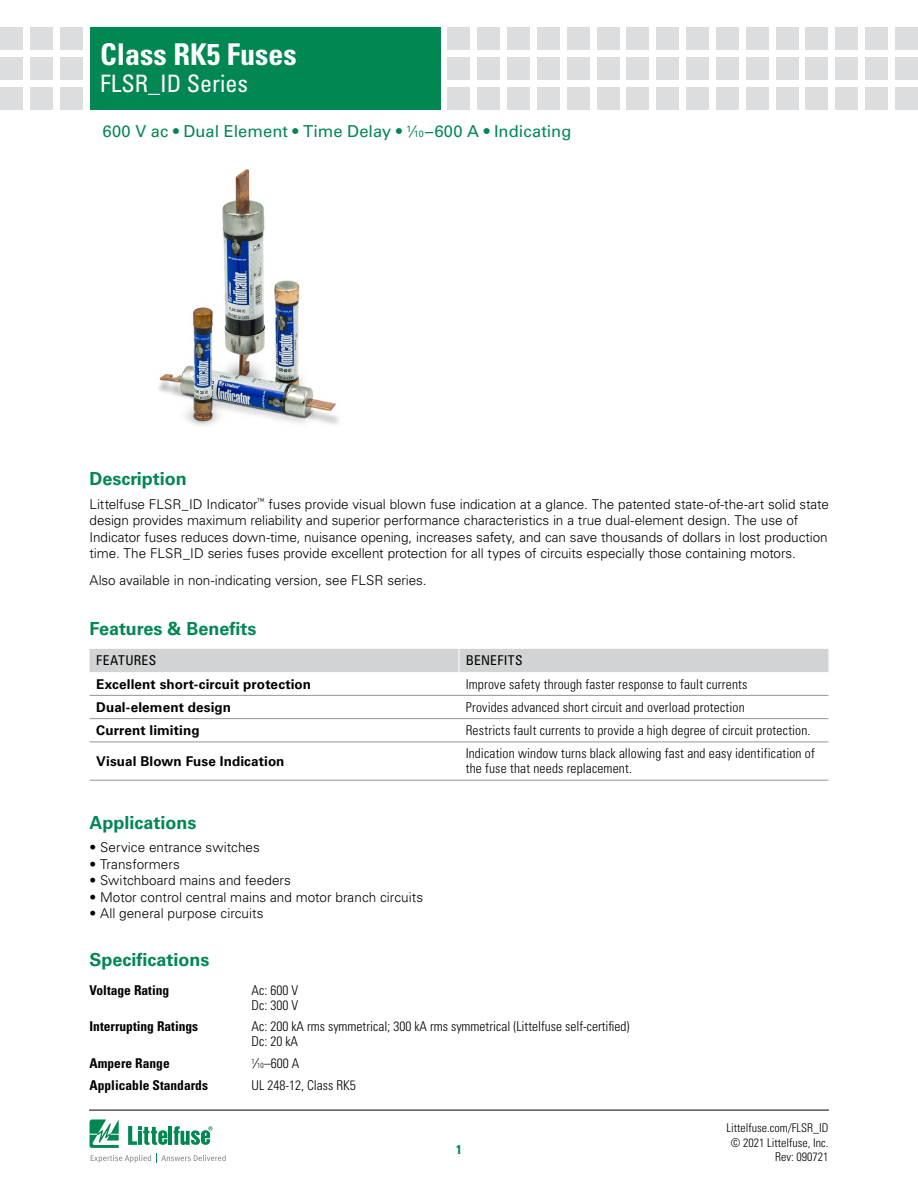
<style>
.page{position:relative;width:918px;height:1188px;background:#fff}
.page>*{position:absolute;margin:0;border:0;box-sizing:border-box;transform-origin:0 0}
.t1{font:700 condensed 30px "Univers LT Std";color:#fff}
.t2{font:condensed 24px "Univers LT Std";color:#fff}
.FACTS_HEAD{font:700 18px "Univers LT Std";color:#008752}
.PRODUCT_SUBHEAD{font:16.5px "Univers LT Std";letter-spacing:.005em;color:#008752}
.Body_1{font:300 13.5px/16.5px "Univers LT Std";letter-spacing:-.005em;color:#000}
.Benefit_column_text{font:300 condensed 13.5px/15px "Univers LT Std";letter-spacing:.01em;color:#000}
.Body_text_bullets{font:300 13.5px "Univers LT Std";letter-spacing:.005em;color:#000}
.Spec_Value_column{font:300 condensed 13.5px "Univers LT Std";color:#000}
.Feature_column_text{font:700 13.5px "Univers LT Std";letter-spacing:.01em;color:#000}
.Spec_Heading_column{font:700 condensed 13.5px "Univers LT Std";color:#000}
.F___B_header_text{font:condensed 13.5px "Univers LT Std";letter-spacing:.025em;color:#000}
.t3{font:700 condensed 12.75px "Univers LT Std";color:#008752}
.t4{font:300 condensed 12px/14.4px "Univers LT Std";color:#000;text-align:right}
.s1{font-size:9.15px}
.s2{font-size:7.35px}
</style>
<div class="page">
<hr style="left:89px;top:1110px;width:740px;height:1px;background:#000">
<div style="left:90px;top:27px;width:351px;height:82px;background:#008752"></div>
<div style="left:60px;top:27px;width:23px;height:23px;background:#dcddde"></div>
<div style="left:60px;top:57px;width:23px;height:23px;background:#dcddde"></div>
<div style="left:60px;top:87px;width:23px;height:22px;background:#dcddde"></div>
<div style="left:30px;top:27px;width:23px;height:23px;background:#dcddde"></div>
<div style="left:30px;top:57px;width:23px;height:23px;background:#dcddde"></div>
<div style="left:30px;top:87px;width:23px;height:22px;background:#dcddde"></div>
<div style="left:0;top:27px;width:23px;height:23px;background:#dcddde"></div>
<div style="left:0;top:57px;width:23px;height:23px;background:#dcddde"></div>
<div style="left:0;top:87px;width:23px;height:22px;background:#dcddde"></div>
<div style="left:448px;top:27px;width:22px;height:23px;background:#dcddde"></div>
<div style="left:448px;top:57px;width:22px;height:23px;background:#dcddde"></div>
<div style="left:448px;top:87px;width:22px;height:22px;background:#dcddde"></div>
<div style="left:477px;top:27px;width:23px;height:23px;background:#dcddde"></div>
<div style="left:477px;top:57px;width:23px;height:23px;background:#dcddde"></div>
<div style="left:477px;top:87px;width:23px;height:22px;background:#dcddde"></div>
<div style="left:507px;top:27px;width:23px;height:23px;background:#dcddde"></div>
<div style="left:507px;top:57px;width:23px;height:23px;background:#dcddde"></div>
<div style="left:507px;top:87px;width:23px;height:22px;background:#dcddde"></div>
<div style="left:537px;top:27px;width:23px;height:23px;background:#dcddde"></div>
<div style="left:537px;top:57px;width:23px;height:23px;background:#dcddde"></div>
<div style="left:537px;top:87px;width:23px;height:22px;background:#dcddde"></div>
<div style="left:567px;top:27px;width:23px;height:23px;background:#dcddde"></div>
<div style="left:567px;top:57px;width:23px;height:23px;background:#dcddde"></div>
<div style="left:567px;top:87px;width:23px;height:22px;background:#dcddde"></div>
<div style="left:597px;top:27px;width:23px;height:23px;background:#dcddde"></div>
<div style="left:597px;top:57px;width:23px;height:23px;background:#dcddde"></div>
<div style="left:597px;top:87px;width:23px;height:22px;background:#dcddde"></div>
<div style="left:627px;top:27px;width:22px;height:23px;background:#dcddde"></div>
<div style="left:627px;top:57px;width:22px;height:23px;background:#dcddde"></div>
<div style="left:627px;top:87px;width:22px;height:22px;background:#dcddde"></div>
<div style="left:656px;top:27px;width:23px;height:23px;background:#dcddde"></div>
<div style="left:656px;top:57px;width:23px;height:23px;background:#dcddde"></div>
<div style="left:656px;top:87px;width:23px;height:22px;background:#dcddde"></div>
<div style="left:686px;top:27px;width:23px;height:23px;background:#dcddde"></div>
<div style="left:686px;top:57px;width:23px;height:23px;background:#dcddde"></div>
<div style="left:686px;top:87px;width:23px;height:22px;background:#dcddde"></div>
<div style="left:716px;top:27px;width:23px;height:23px;background:#dcddde"></div>
<div style="left:716px;top:57px;width:23px;height:23px;background:#dcddde"></div>
<div style="left:716px;top:87px;width:23px;height:22px;background:#dcddde"></div>
<div style="left:746px;top:27px;width:23px;height:23px;background:#dcddde"></div>
<div style="left:746px;top:57px;width:23px;height:23px;background:#dcddde"></div>
<div style="left:746px;top:87px;width:23px;height:22px;background:#dcddde"></div>
<div style="left:805px;top:27px;width:23px;height:23px;background:#dcddde"></div>
<div style="left:805px;top:57px;width:23px;height:23px;background:#dcddde"></div>
<div style="left:805px;top:87px;width:23px;height:22px;background:#dcddde"></div>
<div style="left:776px;top:27px;width:22px;height:23px;background:#dcddde"></div>
<div style="left:776px;top:57px;width:22px;height:23px;background:#dcddde"></div>
<div style="left:776px;top:87px;width:22px;height:22px;background:#dcddde"></div>
<div style="left:835px;top:27px;width:23px;height:23px;background:#dcddde"></div>
<div style="left:835px;top:57px;width:23px;height:23px;background:#dcddde"></div>
<div style="left:835px;top:87px;width:23px;height:22px;background:#dcddde"></div>
<div style="left:865px;top:27px;width:23px;height:23px;background:#dcddde"></div>
<div style="left:865px;top:57px;width:23px;height:23px;background:#dcddde"></div>
<div style="left:865px;top:87px;width:23px;height:22px;background:#dcddde"></div>
<div style="left:895px;top:27px;width:23px;height:23px;background:#dcddde"></div>
<div style="left:895px;top:57px;width:23px;height:23px;background:#dcddde"></div>
<div style="left:895px;top:87px;width:23px;height:22px;background:#dcddde"></div>
<svg style="left:90px;top:1119px;width:136px;height:44px"></svg>
<img style="left:156px;top:169px;width:183px;height:257px">
<div style="left:90px;top:649px;width:738px;height:23px;background:#d1d3d4"></div>
<hr style="left:90px;top:695px;width:369px;height:1px;background:#939598">
<hr style="left:459px;top:695px;width:369px;height:1px;background:#939598">
<hr style="left:90px;top:718px;width:369px;height:1px;background:#939598">
<hr style="left:459px;top:718px;width:369px;height:1px;background:#939598">
<hr style="left:90px;top:742px;width:369px;height:1px;background:#939598">
<hr style="left:459px;top:742px;width:369px;height:1px;background:#939598">
<hr style="left:90px;top:780px;width:369px;height:1px;background:#939598">
<hr style="left:459px;top:780px;width:369px;height:1px;background:#939598">
<h1 class="t1" style="left:100px;top:36px;width:198px">Class RK5 Fuses</h1>
<h2 class="t2" style="left:100px;top:68px;width:149px">FLSR_ID Series</h2>
<p class="PRODUCT_SUBHEAD" style="left:103px;top:122px;width:471px">600 V ac • Dual Element • Time Delay • <sup>1</sup>⁄<span class="s1">10</span>–600 A • Indicating</p>
<p class="FACTS_HEAD" style="left:90px;top:469px;width:99px">Description</p>
<p class="Body_1" style="left:90px;top:496px;width:741px">Littelfuse FLSR_ID Indicator<sup>™</sup> fuses provide visual blown fuse indication at a glance. The patented state-of-the-art solid state design provides maximum reliability and superior performance characteristics in a true dual-element design. The use of Indicator fuses reduces down-time, nuisance opening, increases safety, and can save thousands of dollars in lost production time. The FLSR_ID series fuses provide excellent protection for all types of circuits especially those containing motors.</p>
<p class="Body_1" style="left:90px;top:572px;width:339px">Also available in non-indicating version, see FLSR series.</p>
<p class="FACTS_HEAD" style="left:90px;top:618px;width:168px">Features &amp; Benefits</p>
<p class="F___B_header_text" style="left:96px;top:652px;width:61px">FEATURES</p>
<p class="F___B_header_text" style="left:466px;top:652px;width:58px">BENEFITS</p>
<p class="Feature_column_text" style="left:96px;top:676px;width:216px">Excellent short-circuit protection</p>
<p class="Benefit_column_text" style="left:466px;top:676px;width:283px">Improve safety through faster response to fault currents</p>
<p class="Feature_column_text" style="left:96px;top:699px;width:136px">Dual-element design</p>
<p class="Benefit_column_text" style="left:466px;top:700px;width:280px">Provides advanced short circuit and overload protection</p>
<p class="Feature_column_text" style="left:96px;top:723px;width:105px">Current limiting</p>
<p class="Benefit_column_text" style="left:466px;top:723px;width:346px">Restricts fault currents to provide a high degree of circuit protection.</p>
<p class="Feature_column_text" style="left:96px;top:753px;width:190px">Visual Blown Fuse Indication</p>
<p class="Benefit_column_text" style="left:466px;top:746px;width:351px">Indication window turns black allowing fast and easy identification of the fuse that needs replacement.</p>
<p class="FACTS_HEAD" style="left:90px;top:812px;width:109px">Applications</p>
<p class="Body_text_bullets" style="left:90px;top:839px;width:172px">• Service entrance switches</p>
<p class="Body_text_bullets" style="left:90px;top:856px;width:92px">• Transformers</p>
<p class="Body_text_bullets" style="left:90px;top:872px;width:203px">• Switchboard mains and feeders</p>
<p class="Body_text_bullets" style="left:90px;top:889px;width:335px">• Motor control central mains and motor branch circuits</p>
<p class="Body_text_bullets" style="left:90px;top:905px;width:176px">• All general purpose circuits</p>
<p class="FACTS_HEAD" style="left:90px;top:949px;width:122px">Specifications</p>
<p class="Spec_Heading_column" style="left:90px;top:982px;width:81px">Voltage Rating</p>
<p class="Spec_Value_column" style="left:252px;top:982px;width:48px">Ac: 600 V</p>
<p class="Spec_Value_column" style="left:252px;top:997px;width:48px">Dc: 300 V</p>
<p class="Spec_Heading_column" style="left:90px;top:1018px;width:110px">Interrupting Ratings</p>
<p class="Spec_Value_column" style="left:252px;top:1019px;width:379px">Ac: 200 kA rms symmetrical; 300 kA rms symmetrical (Littelfuse self-certified)</p>
<p class="Spec_Value_column" style="left:252px;top:1034px;width:48px">Dc: 20 kA</p>
<p class="Spec_Heading_column" style="left:90px;top:1055px;width:82px">Ampere Range</p>
<p class="Spec_Value_column" style="left:252px;top:1055px;width:49px"><sup>1</sup>⁄<span class="s2">10</span>–600 A</p>
<p class="Spec_Heading_column" style="left:90px;top:1077px;width:120px">Applicable Standards</p>
<p class="Spec_Value_column" style="left:252px;top:1077px;width:106px">UL 248-12, Class RK5</p>
<p class="t3" style="left:456px;top:1142px;width:7px">1</p>
<p class="t4" style="left:727px;top:1121px;width:103px">Littelfuse.com/FLSR_ID © 2021 Littelfuse, Inc.<br>Rev: 090721</p>
</div>
